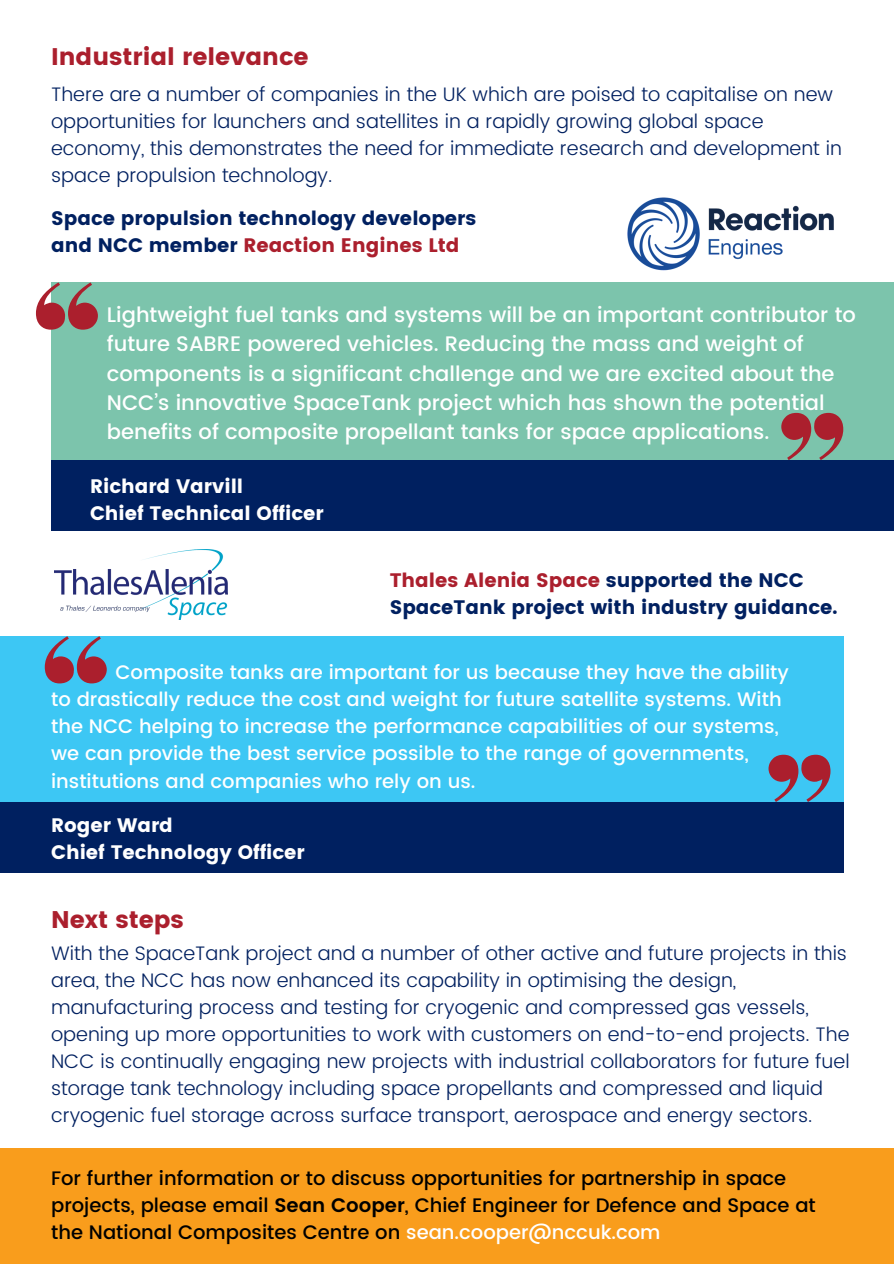
<style>
.page{position:relative;width:894px;height:1264px;background:#fff}
.page>*{position:absolute;margin:0;border:0;box-sizing:border-box;transform-origin:0 0}
.t1{font:24px "Poppins";color:#ab1f2d}
.t2{font:500 21px/29.2px "Poppins";color:#fff}
.t3{font:300 19.5px/27px "Poppins";color:#002060}
.t4{font:500 19.5px/27px "Poppins";color:#fff}
.t5{font:500 19.5px/27px "Poppins";color:#000}
.t6{font:19.5px/27px "Poppins";color:#002060}
.t7{font:19.5px "Poppins";color:#fff}
.s1{color:#ab1f2d}
.s2{font-weight:600}
.s3{color:#fff}
</style>
<div class="page">
<div style="left:51px;top:282px;width:842px;height:182px;background:#7cc4ac"></div>
<div style="left:51px;top:460px;width:842px;height:71px;background:#002060"></div>
<div style="left:0;top:636px;width:843px;height:170px;background:#3dc7f4"></div>
<div style="left:0;top:802px;width:843px;height:71px;background:#002060"></div>
<svg style="left:36px;top:282px;width:62px;height:48px"></svg>
<svg style="left:45px;top:636px;width:62px;height:47px"></svg>
<svg style="left:781px;top:413px;width:62px;height:47px"></svg>
<svg style="left:768px;top:754px;width:62px;height:48px"></svg>
<div style="left:0;top:1148px;width:893px;height:115px;background:#f99d1c"></div>
<img style="left:627px;top:197px;width:207px;height:74px">
<img style="left:54px;top:549px;width:174px;height:70px">
<p class="t1" style="left:51px;top:43px;width:259px">Industrial relevance</p>
<p class="t3" style="left:51px;top:81px;width:792px">There are a number of companies in the UK which are poised to capitalise on new opportunities for launchers and satellites in a rapidly growing global space economy, this demonstrates the need for immediate research and development in space propulsion technology.</p>
<p class="t6" style="left:51px;top:204px;width:426px">Space propulsion technology developers and NCC member <span class="s1">Reaction Engines Ltd</span></p>
<p class="t2" style="left:107px;top:300px;width:750px">Lightweight fuel tanks and systems will be an important contributor to future SABRE powered vehicles. Reducing the mass and weight of components is a significant challenge and we are excited about the NCC’s innovative SpaceTank project which has shown the potential benefits of composite propellant tanks for space applications.</p>
<p class="t7" style="left:90px;top:475px;width:155px">Richard Varvill</p>
<p class="t7" style="left:90px;top:502px;width:235px">Chief Technical Officer</p>
<p class="t6" style="left:389px;top:566px;width:449px"><span class="s1">Thales Alenia Space</span> supported the NCC<br>SpaceTank project with industry guidance.</p>
<p class="t4" style="left:51px;top:659px;width:739px;text-indent:64px">Composite tanks are important for us because they have the ability to drastically reduce the cost and weight for future satellite systems. With the NCC helping to increase the performance capabilities of our systems, we can provide the best service possible to the range of governments, institutions and companies who rely on us.</p>
<p class="t7" style="left:51px;top:813px;width:123px">Roger Ward</p>
<p class="t7" style="left:51px;top:840px;width:255px">Chief Technology Officer</p>
<p class="t1" style="left:51px;top:905px;width:134px">Next steps</p>
<p class="t3" style="left:51px;top:939px;width:799px">With the SpaceTank project and a number of other active and future projects in this area, the NCC has now enhanced its capability in optimising the design, manufacturing process and testing for cryogenic and compressed gas vessels, opening up more opportunities to work with customers on end-to-end projects. The NCC is continually engaging new projects with industrial collaborators for future fuel storage tank technology including space propellants and compressed and liquid cryogenic fuel storage across surface transport, aerospace and energy sectors.</p>
<p class="t5" style="left:51px;top:1164px;width:766px">For further information or to discuss opportunities for partnership in space projects, please email <span class="s2">Sean Cooper</span>, Chief Engineer for Defence and Space at the National Composites Centre on <span class="s3">sean.cooper@nccuk.com</span></p>
</div>
